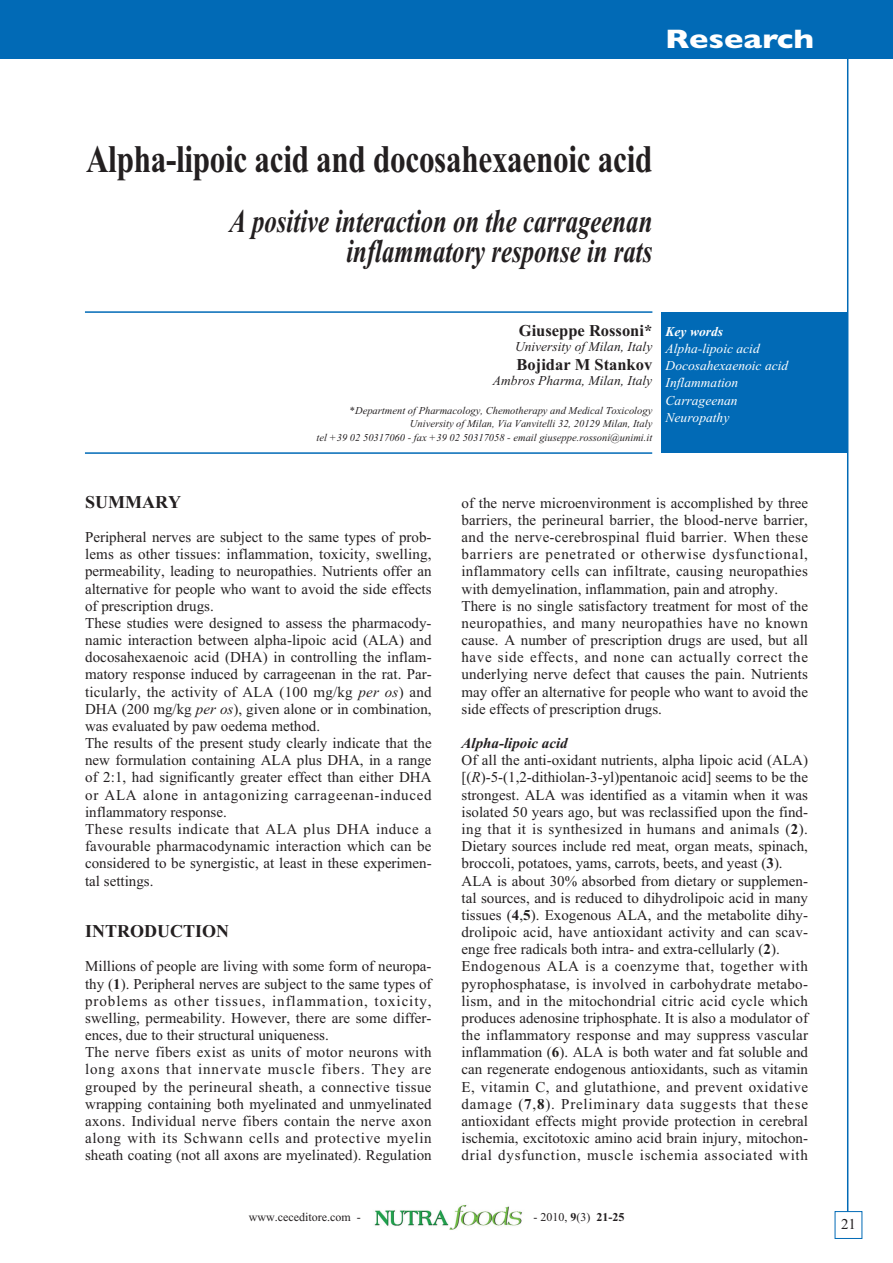
<style>
.page{position:relative;width:893px;height:1263px;background:#fff}
.page>*{position:absolute;margin:0;border:0;box-sizing:border-box;transform-origin:0 0}
.t1{font:700 39px "Times New Roman";letter-spacing:-.01em;color:#231f20;scale:.8 1}
.t2{font:italic 700 33px/30px "Times New Roman";color:#231f20;text-align:right;scale:.75 1}
.t3{font:700 27px "Gill Sans";color:#fff;scale:1.2 1}
.t4{font:700 18px "Times New Roman";color:#231f20}
.t5{font:700 16.5px "Times New Roman";color:#231f20}
.t6{font:15px/17.2px "Times New Roman";color:#231f20}
.t7{font:italic 700 15px "Times New Roman";color:#231f20}
.t8{font:italic 13.5px/17.1px "Times New Roman";color:#fff}
.t9{font:italic 13.5px "Times New Roman";color:#231f20}
.t10{font:italic 700 13.5px "Times New Roman";color:#fff}
.t11{font:12px "Times New Roman";color:#231f20}
.t12{font:italic 10.5px/13.5px "Times New Roman";color:#231f20;text-align:right}
.s1{font-style:italic}
.s2{font-weight:700}
</style>
<div class="page">
<div style="left:661px;top:312px;width:186px;height:141px;background:#016ab6"></div>
<div style="left:835px;top:1211px;width:27px;height:28px;border:1px solid #016ab6"></div>
<hr style="left:847px;top:0;width:1px;height:1212px;background:#016ab6">
<div style="left:0;top:0;width:892px;height:58px;background:#016ab6"></div>
<hr style="left:85px;top:311px;width:567px;height:2px;background:#016ab6">
<hr style="left:85px;top:452px;width:567px;height:2px;background:#016ab6">
<img style="left:374px;top:1205px;width:148px;height:25px">
<h3 class="t3" style="left:665px;top:23px;width:125px">Research</h3>
<h1 class="t1" style="left:86px;top:146px;width:709px">Alpha-lipoic acid and docosahexaenoic acid</h1>
<h2 class="t2" style="left:229px;top:209px;width:565px">A positive interaction on the carrageenan inflammatory response in rats</h2>
<p class="t5" style="left:519px;top:325px;width:135px">Giuseppe Rossoni*</p>
<p class="t9" style="left:515px;top:342px;width:139px">University of Milan, Italy</p>
<p class="t5" style="left:517px;top:359px;width:137px">Bojidar M Stankov</p>
<p class="t9" style="left:493px;top:376px;width:161px">Ambros Pharma, Milan, Italy</p>
<p class="t12" style="left:317px;top:405px;width:337px">*Department of Pharmacology, Chemotherapy and Medical Toxicology<br>University of Milan, Via Vanvitelli 32, 20129 Milan, Italy<br>tel +39 02 50317060 - fax +39 02 50317058 - email giuseppe.rossoni@unimi.it</p>
<p class="t10" style="left:666px;top:327px;width:59px">Key words</p>
<p class="t8" style="left:666px;top:341px;width:124px">Alpha-lipoic acid<br>Docosahexaenoic acid<br>Inflammation<br>Carrageenan<br>Neuropathy</p>
<p class="t4" style="left:85px;top:496px;width:97px">SUMMARY</p>
<p class="t6" style="left:85px;top:530px;width:348px">Peripheral nerves are subject to the same types of prob&shy;lems as other tissues: inflammation, toxicity, swelling, permeability, leading to neuropathies. Nutrients offer an alternative for people who want to avoid the side effects of prescription drugs.<br>These studies were designed to assess the pharmacody&shy;namic interaction between alpha-lipoic acid (ALA) and docosahexaenoic acid (DHA) in controlling the inflam&shy;matory response induced by carrageenan in the rat. Par&shy;ticularly, the activity of ALA (100 mg/kg <span class="s1">per os</span>) and DHA (200 mg/kg <span class="s1">per os</span>), given alone or in combination, was evaluated by paw oedema method.<br>The results of the present study clearly indicate that the new formulation containing ALA plus DHA, in a range of 2:1, had significantly greater effect than either DHA or ALA alone in antagonizing carrageenan-induced inflammatory response.<br>These results indicate that ALA plus DHA induce a favourable pharmacodynamic interaction which can be considered to be synergistic, at least in these experimen&shy;tal settings.</p>
<p class="t4" style="left:85px;top:925px;width:146px">INTRODUCTION</p>
<p class="t6" style="left:85px;top:959px;width:348px">Millions of people are living with some form of neuropa&shy;thy (<span class="s2">1</span>). Peripheral nerves are subject to the same types of problems as other tissues, inflammation, toxicity, swelling, permeability. However, there are some differ&shy;ences, due to their structural uniqueness.<br>The nerve fibers exist as units of motor neurons with long axons that innervate muscle fibers. They are grouped by the perineural sheath, a connective tissue wrapping containing both myelinated and unmyelinated axons. Individual nerve fibers contain the nerve axon along with its Schwann cells and protective myelin sheath coating (not all axons are myelinated). Regulation</p>
<p class="t6" style="left:461px;top:495px;width:348px">of the nerve microenvironment is accomplished by three barriers, the perineural barrier, the blood-nerve barrier, and the nerve-cerebrospinal fluid barrier. When these barriers are penetrated or otherwise dysfunctional, inflammatory cells can infiltrate, causing neuropathies with demyelination, inflammation, pain and atrophy.<br>There is no single satisfactory treatment for most of the neuropathies, and many neuropathies have no known cause. A number of prescription drugs are used, but all have side effects, and none can actually correct the underlying nerve defect that causes the pain. Nutrients may offer an alternative for people who want to avoid the side effects of prescription drugs.</p>
<p class="t7" style="left:461px;top:738px;width:108px">Alpha-lipoic acid</p>
<p class="t6" style="left:461px;top:753px;width:348px">Of all the anti-oxidant nutrients, alpha lipoic acid (ALA) [(<span class="s1">R</span>)-5-(1,2-dithiolan-3-yl)pentanoic acid] seems to be the strongest. ALA was identified as a vitamin when it was isolated 50 years ago, but was reclassified upon the find&shy;ing that it is synthesized in humans and animals (<span class="s2">2</span>).<br>Dietary sources include red meat, organ meats, spinach, broccoli, potatoes, yams, carrots, beets, and yeast (<span class="s2">3</span>).<br>ALA is about 30% absorbed from dietary or supplemen&shy;tal sources, and is reduced to dihydrolipoic acid in many tissues (<span class="s2">4</span>,<span class="s2">5</span>). Exogenous ALA, and the metabolite dihy&shy;drolipoic acid, have antioxidant activity and can scav&shy;enge free radicals both intra- and extra-cellularly (<span class="s2">2</span>).<br>Endogenous ALA is a coenzyme that, together with pyrophosphatase, is involved in carbohydrate metabo&shy;lism, and in the mitochondrial citric acid cycle which produces adenosine triphosphate. It is also a modulator of the inflammatory response and may suppress vascular inflammation (<span class="s2">6</span>). ALA is both water and fat soluble and can regenerate endogenous antioxidants, such as vitamin E, vitamin C, and glutathione, and prevent oxidative damage (<span class="s2">7</span>,<span class="s2">8</span>). Preliminary data suggests that these antioxidant effects might provide protection in cerebral ischemia, excitotoxic amino acid brain injury, mitochon&shy;drial dysfunction, muscle ischemia associated with</p>
<p class="t11" style="left:249px;top:1212px;width:113px">www.ceceditore.com -</p>
<p class="t11" style="left:533px;top:1212px;width:92px">- 2010, <span class="s2">9</span>(3) <span class="s2">21-25</span></p>
<p class="t6" style="left:841px;top:1217px;width:16px">21</p>
</div>
